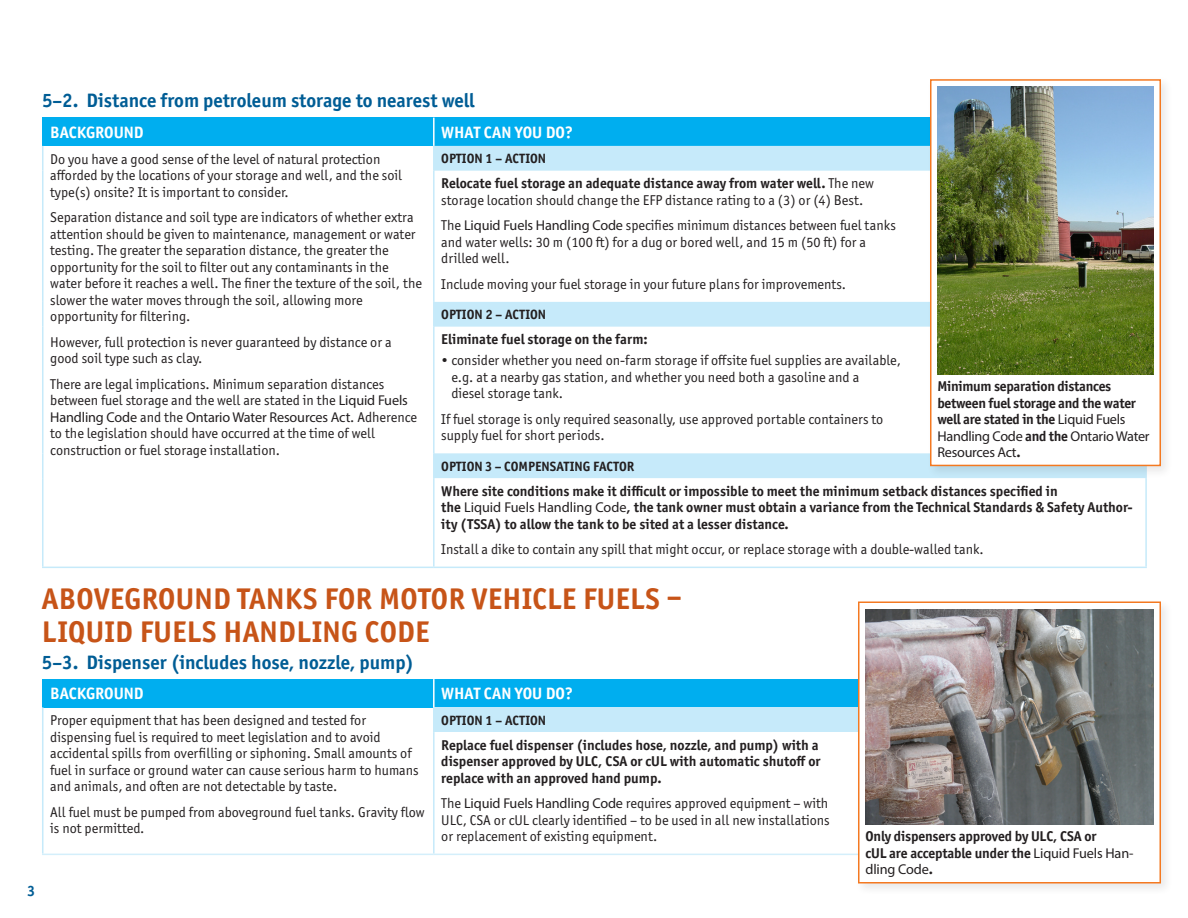
<style>
.page{position:relative;width:1188px;height:918px;background:#fff}
.page>*{position:absolute;margin:0;border:0;box-sizing:border-box;transform-origin:0 0}
.Heading_1__DK_orange{font:700 30px/33px "Officina Sans ITC Pro";letter-spacing:.01em;color:#c75418}
.Heading_2__DK_Blue{font:700 19.5px "Officina Sans ITC Pro";color:#005d95}
.t1{font:700 16.5px "Officina Sans ITC Pro";color:#fff}
.t2{font:700 15px "Officina Sans ITC Pro";color:#005d95}
.Body{font:14.25px/16.5px "Officina Sans ITC Pro";color:#231f20}
.Body-2{font:700 14.25px/16.5px "Officina Sans ITC Pro";color:#231f20}
.Body-3{font:700 14.25px/16.5px "Officina Sans ITC Pro";letter-spacing:-.02em;color:#231f20}
.Body_with_colon{font:700 14.25px "Officina Sans ITC Pro";color:#231f20}
.t3{font:700 13.5px "Officina Sans ITC Pro";color:#231f20}
.s1{font-family:"Myriad Pro"}
.s2{font-weight:700}
.s3{font-family:"Myriad Pro";font-weight:400}
</style>
<div class="page">
<div style="left:43px;top:118px;width:391px;height:28px;background:#00aeef"></div>
<div style="left:434px;top:118px;width:712px;height:28px;background:#00aeef"></div>
<svg style="left:435px;top:146px;width:491px;height:332px"></svg>
<hr style="left:433px;top:453px;width:2px;height:25px;background:#c6eafa">
<hr style="left:42px;top:118px;width:2px;height:28px;background:#00aeef">
<hr style="left:42px;top:146px;width:2px;height:25px;background:#c6eafa">
<hr style="left:42px;top:171px;width:2px;height:131px;background:#c6eafa">
<hr style="left:433px;top:171px;width:2px;height:131px;background:#c6eafa">
<hr style="left:42px;top:302px;width:2px;height:25px;background:#c6eafa">
<hr style="left:42px;top:327px;width:2px;height:126px;background:#c6eafa">
<hr style="left:42px;top:453px;width:2px;height:25px;background:#c6eafa">
<hr style="left:42px;top:478px;width:2px;height:89px;background:#c6eafa">
<hr style="left:433px;top:118px;width:2px;height:28px;background:#fff">
<hr style="left:433px;top:302px;width:2px;height:25px;background:#c6eafa">
<hr style="left:433px;top:146px;width:2px;height:25px;background:#c6eafa">
<hr style="left:433px;top:327px;width:2px;height:126px;background:#c6eafa">
<hr style="left:433px;top:478px;width:2px;height:89px;background:#c6eafa">
<hr style="left:1145px;top:478px;width:2px;height:89px;background:#c6eafa">
<hr style="left:42px;top:567px;width:392px;height:1px;background:#c6eafa">
<hr style="left:434px;top:567px;width:713px;height:1px;background:#c6eafa">
<div style="left:43px;top:679px;width:391px;height:28px;background:#00aeef"></div>
<div style="left:434px;top:679px;width:712px;height:28px;background:#00aeef"></div>
<div style="left:434px;top:707px;width:712px;height:25px;background:#c6eafa"></div>
<svg style="left:42px;top:679px;width:1px;height:53px"></svg>
<hr style="left:42px;top:732px;width:1px;height:122px;background:#c6eafa">
<hr style="left:433px;top:732px;width:2px;height:122px;background:#c6eafa">
<hr style="left:433px;top:679px;width:2px;height:28px;background:#fff">
<hr style="left:433px;top:707px;width:2px;height:25px;background:#c6eafa">
<hr style="left:42px;top:854px;width:392px;height:1px;background:#d4effb">
<hr style="left:434px;top:854px;width:713px;height:1px;background:#d4effb">
<div style="left:854px;top:598px;width:319px;height:298px;background:#f8f8f8"></div>
<div style="left:858px;top:602px;width:303px;height:282px;background:#fff;border:2px solid #f47921"></div>
<img style="left:866px;top:609px;width:288px;height:216px">
<div style="left:926px;top:75px;width:248px;height:404px;background:#231f20;opacity:.1"></div>
<div style="left:930px;top:79px;width:231px;height:387px;background:#fff;border:2px solid #f47921"></div>
<img style="left:938px;top:87px;width:216px;height:288px">
<p class="t2" style="left:27px;top:882px;width:10px">3</p>
<p class="Heading_2__DK_Blue" style="left:42px;top:88px;width:434px">5–2. Distance from petroleum storage to nearest well</p>
<p class="t1" style="left:50px;top:122px;width:95px">BACKGROUND</p>
<p class="t1" style="left:441px;top:122px;width:133px">WHAT CAN YOU DO?</p>
<p class="Body" style="left:50px;top:151px;width:353px">Do you have a good sense of the level of natural protection afforded by the locations of your storage and well, and the soil type(s) onsite? It is important to consider.</p>
<p class="Body" style="left:50px;top:209px;width:373px">Separation distance and soil type are indicators of whether extra attention should be given to maintenance, management or water testing. The greater the separation distance, the greater the opportunity for the soil to filter out any contaminants in the water before it reaches a well. The finer the texture of the soil, the slower the water moves through the soil, allowing more opportunity for filtering.</p>
<p class="Body" style="left:50px;top:334px;width:343px">However, full protection is never guaranteed by distance or a good soil type such as clay.</p>
<p class="Body" style="left:50px;top:376px;width:369px">There are legal implications. Minimum separation distances between fuel storage and the well are stated in the <span class="s1">Liquid Fuels Handling Code</span> and the <span class="s1">Ontario Water Resources Act</span>. Adherence to the legislation should have occurred at the time of well construction or fuel storage installation.</p>
<p class="t3" style="left:441px;top:150px;width:106px">OPTION 1 – ACTION</p>
<p class="Body" style="left:441px;top:175px;width:434px"><span class="s2">Relocate fuel storage an adequate distance away from water well.</span> The new storage location should change the EFP distance rating to a (3) or (4) Best.</p>
<p class="Body" style="left:441px;top:217px;width:456px">The <span class="s1">Liquid Fuels Handling Code</span> specifies minimum distances between fuel tanks and water wells: 30 m (100 ft) for a dug or bored well, and 15 m (50 ft) for a drilled well.</p>
<p class="Body" style="left:441px;top:276px;width:406px">Include moving your fuel storage in your future plans for improvements.</p>
<p class="t3" style="left:441px;top:306px;width:106px">OPTION 2 – ACTION</p>
<p class="Body_with_colon" style="left:441px;top:331px;width:208px">Eliminate fuel storage on the farm:</p>
<p class="Body" style="left:451px;top:352px;width:451px;text-indent:-10px">• consider whether you need on-farm storage if offsite fuel supplies are available, e.g. at a nearby gas station, and whether you need both a gasoline and a<br>diesel storage tank.</p>
<p class="Body" style="left:441px;top:411px;width:444px">If fuel storage is only required seasonally, use approved portable containers to supply fuel for short periods.</p>
<p class="t3" style="left:441px;top:458px;width:195px">OPTION 3 – COMPENSATING FACTOR</p>
<p class="Body-2" style="left:441px;top:483px;width:693px">Where site conditions make it difficult or impossible to meet the minimum setback distances specified in<br>the <span class="s3">Liquid Fuels Handling Code</span>, the tank owner must obtain a variance from the Technical Standards &amp; Safety Author&shy;ity (TSSA) to allow the tank to be sited at a lesser distance.</p>
<p class="Body" style="left:441px;top:541px;width:544px">Install a dike to contain any spill that might occur, or replace storage with a double-walled tank.</p>
<p class="Heading_1__DK_orange" style="left:42px;top:582px;width:641px">ABOVEGROUND TANKS FOR MOTOR VEHICLE FUELS –<br>LIQUID FUELS HANDLING CODE</p>
<p class="Heading_2__DK_Blue" style="left:42px;top:650px;width:374px">5–3. Dispenser (includes hose, nozzle, pump)</p>
<p class="t1" style="left:50px;top:683px;width:95px">BACKGROUND</p>
<p class="t1" style="left:441px;top:683px;width:133px">WHAT CAN YOU DO?</p>
<p class="Body" style="left:50px;top:712px;width:370px">Proper equipment that has been designed and tested for dispensing fuel is required to meet legislation and to avoid accidental spills from overfilling or siphoning. Small amounts of fuel in surface or ground water can cause serious harm to humans and animals, and often are not detectable by taste.</p>
<p class="Body" style="left:50px;top:804px;width:376px">All fuel must be pumped from aboveground fuel tanks. Gravity flow is not permitted.</p>
<p class="Body-3" style="left:938px;top:378px;width:214px">Minimum separation distances between fuel storage and the water well are stated in the <span class="s3">Liquid Fuels<br>Handling Code</span> and the <span class="s3">Ontario Water<br>Resources Act</span>.</p>
<p class="t3" style="left:441px;top:712px;width:106px">OPTION 1 – ACTION</p>
<p class="Body-2" style="left:441px;top:737px;width:381px">Replace fuel dispenser (includes hose, nozzle, and pump) with a dispenser approved by ULC, CSA or cUL with automatic shutoff or replace with an approved hand pump.</p>
<p class="Body" style="left:441px;top:795px;width:390px;text-align:justify">The <span class="s1">Liquid Fuels Handling Code</span> requires approved equipment – with ULC, CSA or cUL clearly identified – to be used in all new installations or replacement of existing equipment.</p>
<p class="Body-2" style="left:865px;top:828px;width:270px">Only dispensers approved by ULC, CSA or<br>cUL are acceptable under the <span class="s3">Liquid Fuels Han&shy;dling Code</span>.</p>
</div>
